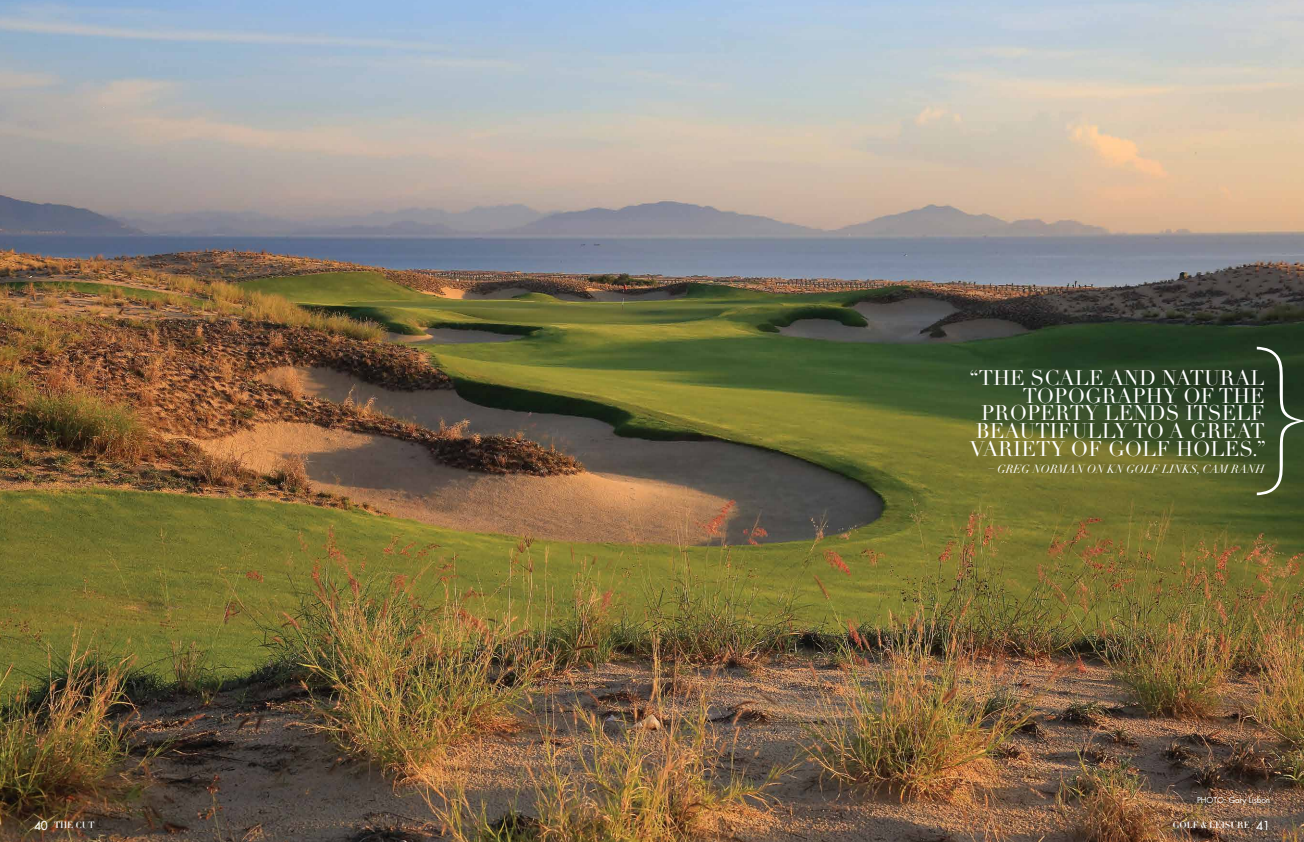
<style>
.page{position:relative;width:1304px;height:842px;background:#fff}
.page>*{position:absolute;margin:0;border:0;box-sizing:border-box;transform-origin:0 0}
.t1{font:20.9px/18px "Didot LT Std";color:#fff;text-align:right}
.t2{font:italic 11.7px "Didot LT Std";color:#fff}
.t3{font:9px "Didot LT Std Headline";color:#fff}
.t4{font:8px "Futura LT";letter-spacing:-.01em;color:#fff}
.s1{font-family:"Futura LT";font-size:12px}
</style>
<div class="page">
<img style="left:0;top:0;width:1304px;height:842px">
<svg style="left:1257px;top:347px;width:47px;height:148px;background:#405135"></svg>
<p class="t1" style="left:969px;top:369px;width:298px">“THE SCALE AND NATURAL<br>TOPOGRAPHY OF THE<br>PROPERTY LENDS ITSELF<br>BEAUTIFULLY TO A GREAT<br>VARIETY OF GOLF HOLES.”</p>
<p class="t2" style="left:989px;top:461px;width:278px">– GREG NORMAN ON KN GOLF LINKS, CAM RANH</p>
<p class="t4" style="left:1197px;top:795px;width:75px">PHOTO: Gary Lisbon</p>
<p class="t3" style="left:34px;top:820px;width:62px"><span class="s1">40</span> THE CUT</p>
<p class="t3" style="left:1173px;top:820px;width:99px">GOLF &amp; LEISURE <span class="s1">41</span></p>
</div>
